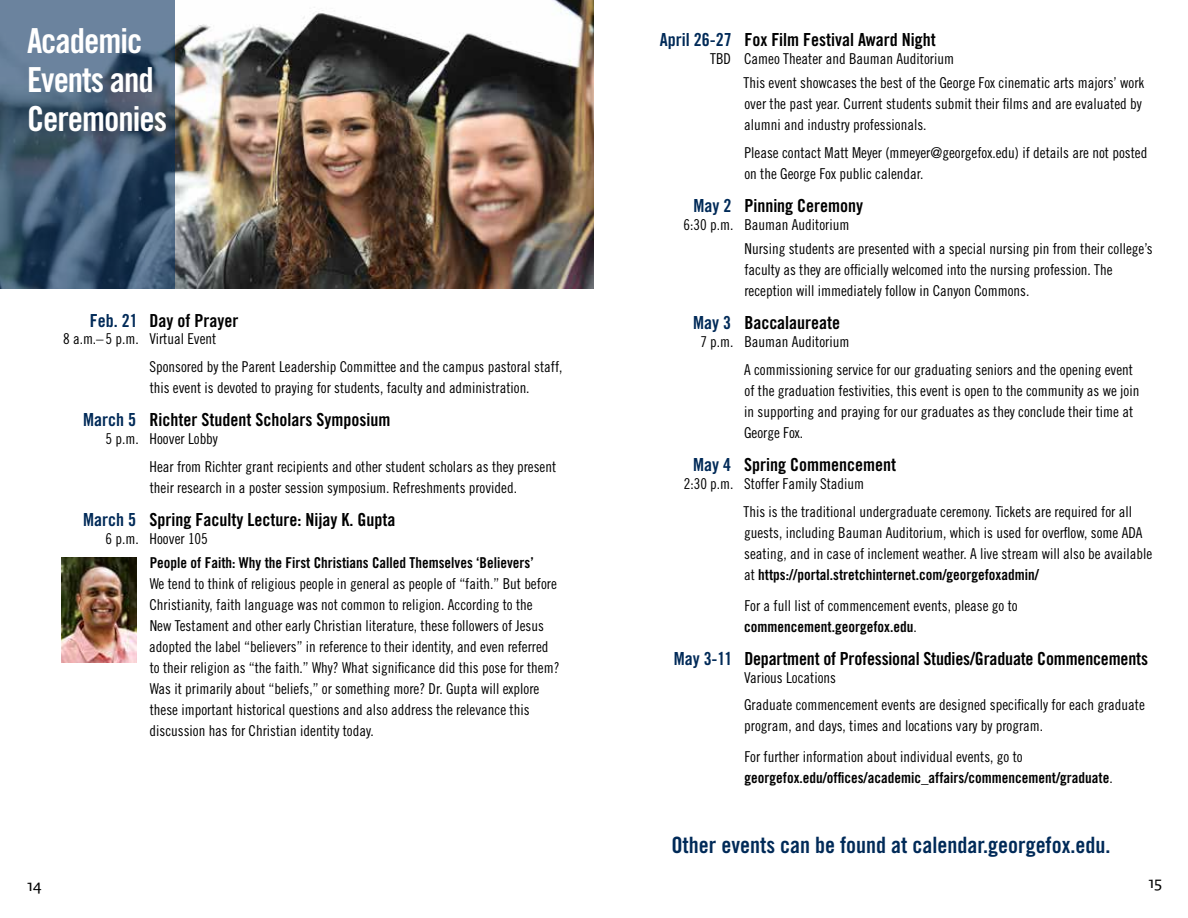
<style>
.page{position:relative;width:1188px;height:918px;background:#fff}
.page>*{position:absolute;margin:0;border:0;box-sizing:border-box;transform-origin:0 0}
.t1{font:34.5px/39px "Trade Gothic Bold Cond Twenty";letter-spacing:-.03em;color:#fff}
.t2{font:22.5px "Trade Gothic Bold Cond Twenty";color:#002a58}
.t3{font:18px "Trade Gothic Bold Cond Twenty";color:#000}
.t4{font:18px "Trade Gothic Bold Cond Twenty";color:#002a58}
.t5{font:18px "Auto 1";color:#000}
.t6{font:15px/21px "Trade Gothic Cond Eighteen";color:#000}
.t7{font:15px "Trade Gothic Bold Cond Twenty";color:#000}
.s1{font-family:"Trade Gothic Cond Eighteen"}
.s2{color:#002a58}
</style>
<div class="page">
<img style="left:175px;top:0;width:419px;height:288px">
<svg style="left:0;top:0;width:175px;height:288px;background:#486079"></svg>
<img style="left:61px;top:558px;width:76px;height:105px">
<h1 class="t1" style="left:27px;top:21px;width:142px">Academic<br>Events and<br>Ceremonies</h1>
<p class="t4" style="left:90px;top:309px;width:49px">Feb. 21</p>
<p class="t6" style="left:63px;top:328px;width:77px">8 a.m.– 5 p.m.</p>
<p class="t3" style="left:150px;top:309px;width:90px">Day of Prayer</p>
<p class="t6" style="left:149px;top:325px;width:415px;line-height:27.5px">Virtual Event<br>Sponsored by the Parent Leadership Committee and the campus pastoral staff,</p>
<p class="t6" style="left:150px;top:377px;width:381px">this event is devoted to praying for students, faculty and administration.</p>
<p class="t4" style="left:83px;top:409px;width:54px">March 5</p>
<p class="t6" style="left:106px;top:428px;width:35px">5 p.m.</p>
<p class="t3" style="left:150px;top:409px;width:242px">Richter Student Scholars Symposium</p>
<p class="t6" style="left:150px;top:425px;width:408px;line-height:27.5px">Hoover Lobby<br>Hear from Richter grant recipients and other student scholars as they present</p>
<p class="t6" style="left:150px;top:477px;width:369px">their research in a poster session symposium. Refreshments provided.</p>
<p class="t4" style="left:83px;top:508px;width:54px">March 5</p>
<p class="t6" style="left:106px;top:528px;width:35px">6 p.m.</p>
<p class="t3" style="left:150px;top:508px;width:247px">Spring Faculty Lecture: Nijay K. Gupta</p>
<p class="t6" style="left:150px;top:528px;width:60px">Hoover 105</p>
<p class="t7" style="left:150px;top:554px;width:385px">People of Faith: Why the First Christians Called Themselves ‘Believers’</p>
<p class="t6" style="left:149px;top:573px;width:412px">We tend to think of religious people in general as people of “faith.” But before Christianity, faith language was not common to religion. According to the<br>New Testament and other early Christian literature, these followers of Jesus adopted the label “believers” in reference to their identity, and even referred to their religion as “the faith.” Why? What significance did this pose for them?<br>Was it primarily about “beliefs,” or something more? Dr. Gupta will explore these important historical questions and also address the relevance this discussion has for Christian identity today.</p>
<p class="t5" style="left:27px;top:874px;width:16px">14</p>
<p class="t4" style="left:660px;top:28px;width:73px">April 26-27</p>
<p class="t6" style="left:710px;top:48px;width:22px">TBD</p>
<p class="t3" style="left:744px;top:28px;width:193px">Fox Film Festival Award Night</p>
<p class="t6" style="left:744px;top:46px;width:402px;line-height:24.3px">Cameo Theater and Bauman Auditorium<br>This event showcases the best of the George Fox cinematic arts majors’ work</p>
<p class="t6" style="left:744px;top:93px;width:399px">over the past year. Current students submit their films and are evaluated by alumni and industry professionals.</p>
<p class="t6" style="left:744px;top:142px;width:404px">Please contact Matt Meyer (mmeyer@georgefox.edu) if details are not posted on the George Fox public calendar.</p>
<p class="t4" style="left:693px;top:195px;width:39px">May 2</p>
<p class="t6" style="left:684px;top:214px;width:51px">6:30 p.m.</p>
<p class="t3" style="left:744px;top:195px;width:120px">Pinning Ceremony</p>
<p class="t6" style="left:744px;top:212px;width:410px;line-height:24.3px">Bauman Auditorium<br>Nursing students are presented with a special nursing pin from their college’s</p>
<p class="t6" style="left:744px;top:259px;width:370px">faculty as they are officially welcomed into the nursing profession. The reception will immediately follow in Canyon Commons.</p>
<p class="t4" style="left:693px;top:312px;width:39px">May 3</p>
<p class="t6" style="left:700px;top:331px;width:35px">7 p.m.</p>
<p class="t3" style="left:744px;top:312px;width:97px">Baccalaureate</p>
<p class="t6" style="left:744px;top:328px;width:391px;line-height:27.5px">Bauman Auditorium<br>A commissioning service for our graduating seniors and the opening event</p>
<p class="t6" style="left:744px;top:380px;width:397px">of the graduation festivities, this event is open to the community as we join in supporting and praying for our graduates as they conclude their time at<br>George Fox.</p>
<p class="t3" style="left:744px;top:454px;width:153px">Spring Commencement</p>
<p class="t6" style="left:744px;top:470px;width:390px;line-height:27.5px">Stoffer Family Stadium<br>This is the traditional undergraduate ceremony. Tickets are required for all</p>
<p class="t6" style="left:744px;top:522px;width:410px">guests, including Bauman Auditorium, which is used for overflow, some ADA seating, and in case of inclement weather. A live stream will also be available</p>
<p class="t7" style="left:744px;top:565px;width:296px"><span class="s1">at</span> https://portal.stretchinternet.com/georgefoxadmin/</p>
<p class="t6" style="left:744px;top:595px;width:275px">For a full list of commencement events, please go to</p>
<p class="t7" style="left:744px;top:617px;width:174px">commencement.georgefox.edu<span class="s1">.</span></p>
<p class="t3" style="left:674px;top:647px;width:476px"><span class="s2">May 3-11</span> Department of Professional Studies/Graduate Commencements</p>
<p class="t6" style="left:744px;top:664px;width:402px;line-height:27.5px">Various Locations<br>Graduate commencement events are designed specifically for each graduate</p>
<p class="t6" style="left:744px;top:710px;width:301px;line-height:31px">program, and days, times and locations vary by program.<br>For further information about individual events, go to</p>
<p class="t7" style="left:745px;top:769px;width:370px">georgefox.edu/offices/academic_affairs/commencement/graduate<span class="s1">.</span></p>
<p class="t4" style="left:693px;top:454px;width:39px">May 4</p>
<p class="t6" style="left:684px;top:473px;width:51px">2:30 p.m.</p>
<h2 class="t2" style="left:671px;top:831px;width:441px">Other events can be found at calendar.georgefox.edu.</h2>
<p class="t5" style="left:1148px;top:871px;width:15px">15</p>
</div>
